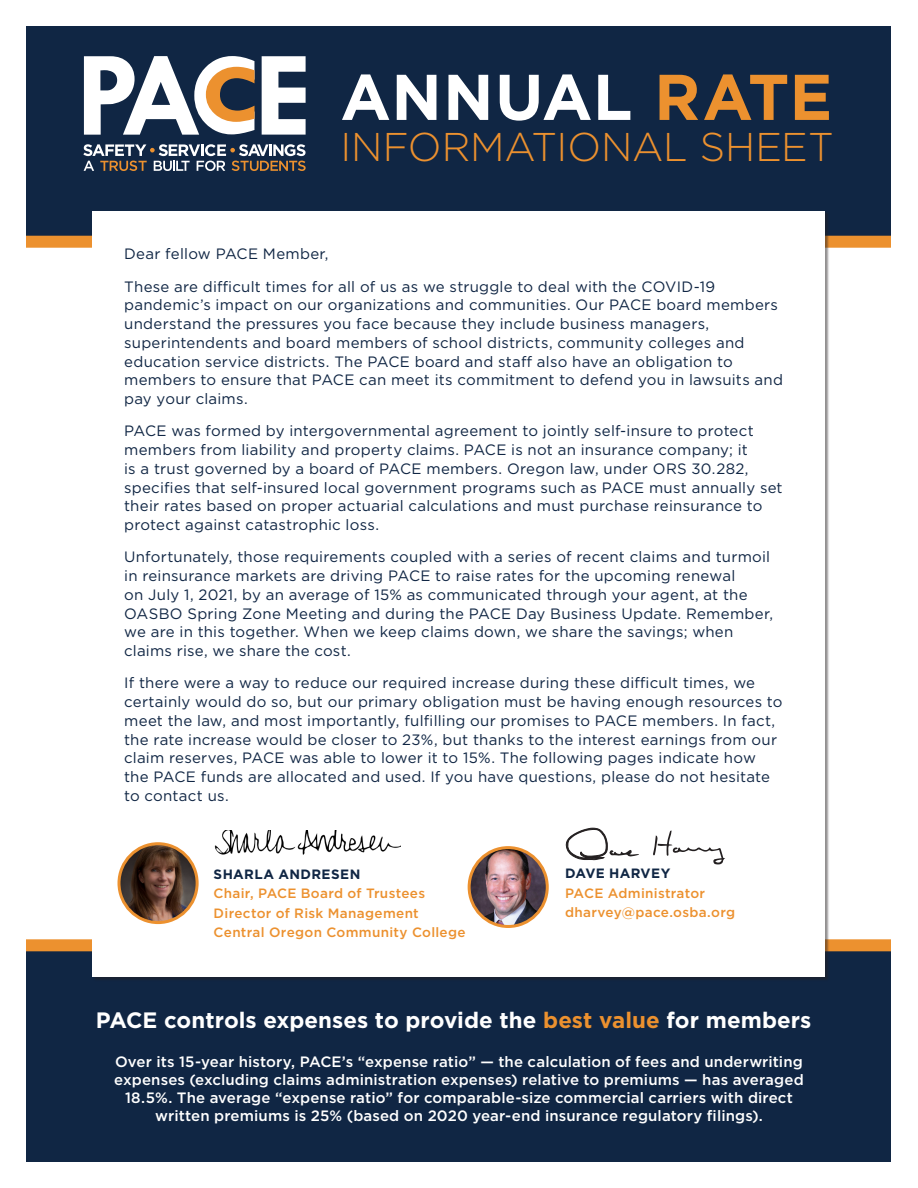
<style>
.page{position:relative;width:918px;height:1188px;background:#fff}
.page>*{position:absolute;margin:0;border:0;box-sizing:border-box;transform-origin:0 0}
.LARGE_Heading{font:700 64.5px "Gotham";letter-spacing:.01em;color:#fff}
.LARGE_Heading-2{font:300 40.05px "Gotham";letter-spacing:-.005em;color:#ec912f}
.Text{font:700 22.2px "Gotham";color:#fff}
.Text-2{font:15px/18.8px "Gotham";letter-spacing:.015em;color:#102644}
.Text-3{font:500 15px/18px "Gotham";letter-spacing:.01em;color:#fff;text-align:center}
.Text-4{font:500 13.5px/19.5px "Gotham";letter-spacing:.025em;color:#ec912f}
.s1{color:#ec912f}
.s2{font-weight:700;color:#102644}
</style>
<div class="page">
<div style="left:26px;top:26px;width:865px;height:222px;background:#102644"></div>
<div style="left:7px;top:945px;width:904px;height:236px;background:#102644"></div>
<div style="left:93px;top:211px;width:732px;height:766px;background:#fff"></div>
<svg style="left:653px;top:831px;width:72px;height:33px"></svg>
<svg style="left:566px;top:828px;width:73px;height:33px"></svg>
<img style="left:214px;top:830px;width:186px;height:25px">
<img style="left:119px;top:844px;width:78px;height:79px;border-radius:39px">
<div style="left:117px;top:842px;width:82px;height:82px;border:3px solid #ec912f;border-radius:50%"></div>
<img style="left:469px;top:848px;width:78px;height:78px;border-radius:39px">
<div style="left:468px;top:846px;width:81px;height:82px;border:3px solid #ec912f;border-radius:50%"></div>
<svg style="left:84px;top:56px;width:171px;height:79px"></svg>
<svg style="left:262px;top:56px;width:44px;height:79px"></svg>
<svg style="left:83px;top:144px;width:223px;height:27px"></svg>
<div style="left:0;top:1162px;width:918px;height:26px;background:#fff"></div>
<div style="left:891px;top:1px;width:27px;height:1186px;background:#fff"></div>
<div style="left:0;top:1px;width:26px;height:1186px;background:#fff"></div>
<p class="LARGE_Heading" style="left:340px;top:54px;width:493px">ANNUAL <span class="s1">RATE</span></p>
<p class="LARGE_Heading-2" style="left:340px;top:122px;width:495px">INFORMATIONAL SHEET</p>
<p class="Text-2" style="left:124px;top:244px;width:206px">Dear fellow PACE Member,</p>
<p class="Text-2" style="left:124px;top:277px;width:660px">These are difficult times for all of us as we struggle to deal with the COVID-19 pandemic’s impact on our organizations and communities. Our PACE board members understand the pressures you face because they include business managers, superintendents and board members of school districts, community colleges and education service districts. The PACE board and staff also have an obligation to members to ensure that PACE can meet its commitment to defend you in lawsuits and pay your claims.</p>
<p class="Text-2" style="left:124px;top:421px;width:660px">PACE was formed by intergovernmental agreement to jointly self-insure to protect members from liability and property claims. PACE is not an insurance company; it<br>is a trust governed by a board of PACE members. Oregon law, under ORS 30.282, specifies that self-insured local government programs such as PACE must annually set their rates based on proper actuarial calculations and must purchase reinsurance to protect against catastrophic loss.</p>
<p class="Text-2" style="left:124px;top:547px;width:650px">Unfortunately, those requirements coupled with a series of recent claims and turmoil in reinsurance markets are driving PACE to raise rates for the upcoming renewal<br>on July 1, 2021, by an average of 15% as communicated through your agent, at the OASBO Spring Zone Meeting and during the PACE Day Business Update. Remember, we are in this together. When we keep claims down, we share the savings; when claims rise, we share the cost.</p>
<p class="Text-2" style="left:124px;top:673px;width:660px">If there were a way to reduce our required increase during these difficult times, we certainly would do so, but our primary obligation must be having enough resources to meet the law, and most importantly, fulfilling our promises to PACE members. In fact, the rate increase would be closer to 23%, but thanks to the interest earnings from our claim reserves, PACE was able to lower it to 15%. The following pages indicate how the PACE funds are allocated and used. If you have questions, please do not hesitate to contact us.</p>
<p class="Text-4" style="left:214px;top:864px;width:253px"><span class="s2">SHARLA ANDRESEN<br></span>Chair, PACE Board of Trustees<br>Director of Risk Management<br>Central Oregon Community College</p>
<p class="Text-4" style="left:565px;top:863px;width:172px"><span class="s2">DAVE HARVEY<br></span>PACE Administrator dharvey@pace.osba.org</p>
<p class="Text" style="left:96px;top:1005px;width:717px">PACE controls expenses to provide the <span class="s1">best value</span> for members</p>
<p class="Text-3" style="left:114px;top:1053px;width:691px">Over its 15-year history, PACE’s “expense ratio” — the calculation of fees and underwriting expenses (excluding claims administration expenses) relative to premiums — has averaged 18.5%. The average “expense ratio” for comparable-size commercial carriers with direct written premiums is 25% (based on 2020 year-end insurance regulatory filings).</p>
</div>
